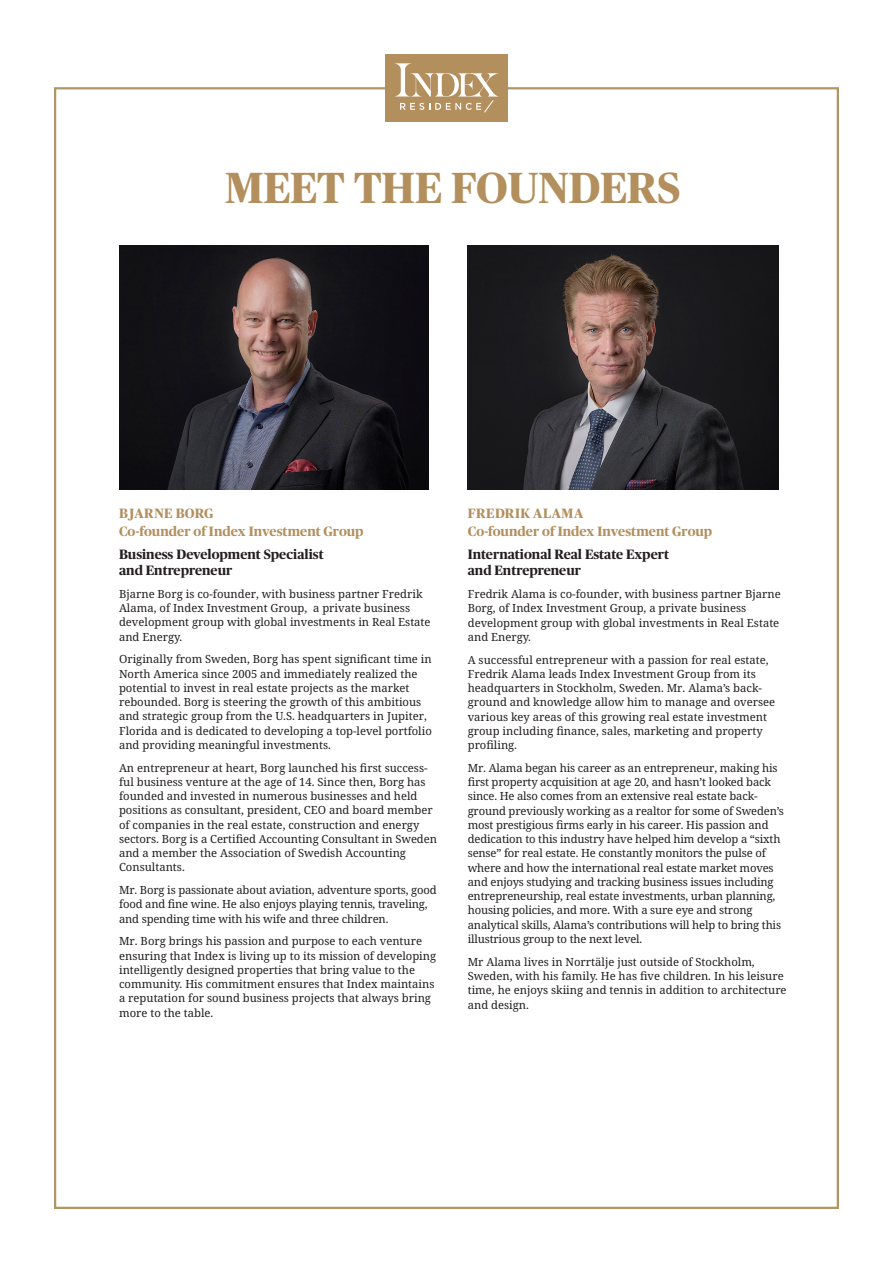
<style>
.page{position:relative;width:893px;height:1263px;background:#fff}
.page>*{position:absolute;margin:0;border:0;box-sizing:border-box;transform-origin:0 0}
.t1{font:700 43.5px "Publico";color:#b38f5d}
.t2{font:700 13.5px/16.5px "Publico";color:#231f20}
.Rubrik{font:700 13.5px/18px "Publico";color:#b38f5d}
.t3{font:11.25px/14.2px "Noto Serif";color:#231f20}
</style>
<div class="page">
<div style="left:385px;top:54px;width:123px;height:68px;background:#b38f5d"></div>
<svg style="left:394px;top:63px;width:105px;height:49px"></svg>
<img style="left:119px;top:245px;width:310px;height:244px">
<img style="left:468px;top:245px;width:310px;height:245px">
<p class="t1" style="left:225px;top:164px;width:457px">MEET THE FOUNDERS</p>
<p class="Rubrik" style="left:119px;top:504px;width:246px">BJARNE BORG<br>Co-founder of Index Investment Group</p>
<p class="t2" style="left:119px;top:546px;width:206px">Business Development Specialist and Entrepreneur</p>
<p class="t3" style="left:119px;top:587px;width:313px">Bjarne Borg is co-founder, with business partner Fredrik Alama, of Index Investment Group, a private business development group with global investments in Real Estate and Energy.</p>
<p class="t3" style="left:119px;top:652px;width:314px">Originally from Sweden, Borg has spent significant time in North America since 2005 and immediately realized the potential to invest in real estate projects as the market rebounded. Borg is steering the growth of this ambitious and strategic group from the U.S. headquarters in Jupiter, Florida and is dedicated to developing a top-level portfolio and providing meaningful investments.</p>
<p class="t3" style="left:119px;top:761px;width:319px">An entrepreneur at heart, Borg launched his first success&shy;ful business venture at the age of 14. Since then, Borg has founded and invested in numerous businesses and held positions as consultant, president, CEO and board member of companies in the real estate, construction and energy sectors. Borg is a Certified Accounting Consultant in Sweden and a member the Association of Swedish Accounting Consultants.</p>
<p class="t3" style="left:119px;top:883px;width:319px">Mr. Borg is passionate about aviation, adventure sports, good food and fine wine. He also enjoys playing tennis, traveling, and spending time with his wife and three children.</p>
<p class="t3" style="left:119px;top:934px;width:319px">Mr. Borg brings his passion and purpose to each venture ensuring that Index is living up to its mission of developing intelligently designed properties that bring value to the community. His commitment ensures that Index maintains a reputation for sound business projects that always bring more to the table.</p>
<p class="Rubrik" style="left:468px;top:504px;width:246px">FREDRIK ALAMA<br>Co-founder of Index Investment Group</p>
<p class="t2" style="left:468px;top:546px;width:203px">International Real Estate Expert and Entrepreneur</p>
<p class="t3" style="left:468px;top:587px;width:315px">Fredrik Alama is co-founder, with business partner Bjarne Borg, of Index Investment Group, a private business development group with global investments in Real Estate and Energy.</p>
<p class="t3" style="left:468px;top:653px;width:309px">A successful entrepreneur with a passion for real estate, Fredrik Alama leads Index Investment Group from its headquarters in Stockholm, Sweden. Mr. Alama’s back&shy;ground and knowledge allow him to manage and oversee various key areas of this growing real estate investment group including finance, sales, marketing and property profiling.</p>
<p class="t3" style="left:468px;top:761px;width:318px">Mr. Alama began his career as an entrepreneur, making his first property acquisition at age 20, and hasn’t looked back since. He also comes from an extensive real estate back&shy;ground previously working as a realtor for some of Sweden’s most prestigious firms early in his career. His passion and dedication to this industry have helped him develop a “sixth sense” for real estate. He constantly monitors the pulse of where and how the international real estate market moves and enjoys studying and tracking business issues including entrepreneurship, real estate investments, urban planning, housing policies, and more. With a sure eye and strong analytical skills, Alama’s contributions will help to bring this illustrious group to the next level.</p>
<p class="t3" style="left:468px;top:955px;width:320px">Mr Alama lives in Norrtälje just outside of Stockholm, Sweden, with his family. He has five children. In his leisure time, he enjoys skiing and tennis in addition to architecture and design.</p>
</div>
